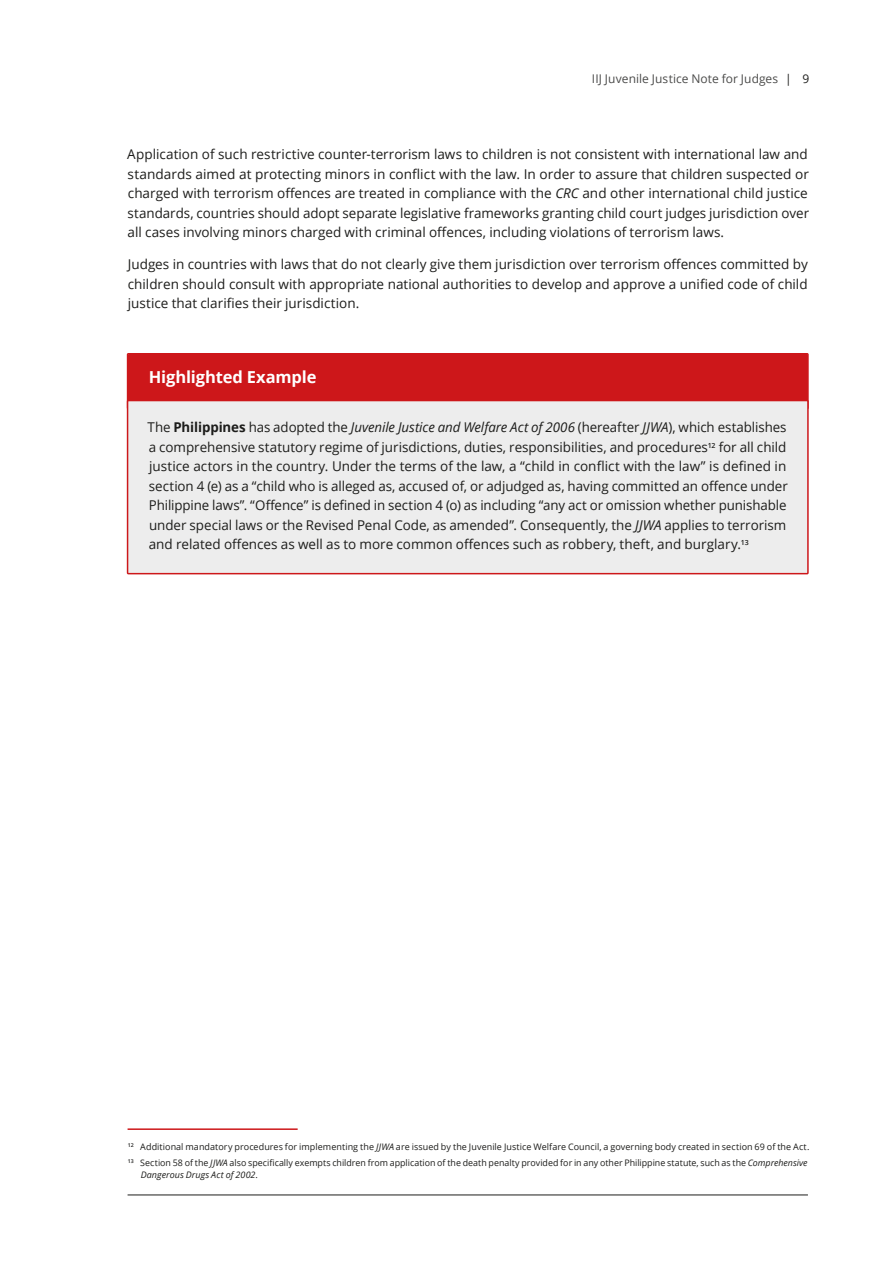
<style>
.page{position:relative;width:893px;height:1263px;background:#fff}
.page>*{position:absolute;margin:0;border:0;box-sizing:border-box;transform-origin:0 0}
.Highlight_Example_He{font:700 16.5px "Open Sans";letter-spacing:-.01em;color:#fff}
.I__BODY_COPY{font:13.5px/19.5px "Open Sans";color:#1d1d1b;text-align:justify}
.Highlighted_Example{font:13.5px/19.5px "Open Sans";color:#1d1d1b;text-align:justify}
.t1{font:12px "Open Sans";letter-spacing:.005em;color:#4b4b4a}
.ENG_Footnote{font:9px/12px "Open Sans";letter-spacing:.005em;color:#1d1d1b}
.s1{color:#1d1d1b}
.s2{font-style:italic}
.s3{font-weight:700}
</style>
<div class="page">
<hr style="left:128px;top:1194px;width:680px;height:1px;background:#1d1d1b">
<div style="left:128px;top:354px;width:680px;height:55px;background:#cd171a;border-radius:2px"></div>
<div style="left:127px;top:353px;width:682px;height:56px;border:2px solid #cd171a"></div>
<div style="left:128px;top:400px;width:680px;height:174px;background:#ededed"></div>
<div style="left:127px;top:400px;width:682px;height:174px;border:2px solid #cd171a"></div>
<hr style="left:128px;top:1128px;width:170px;height:2px;background:#cd171a">
<p class="t1" style="left:592px;top:70px;width:219px">IIJ Juvenile Justice Note for Judges <span class="s1">| 9</span></p>
<p class="I__BODY_COPY" style="left:127px;top:144px;width:683px">Application of such restrictive counter-terrorism laws to children is not consistent with international law and standards aimed at protecting minors in conflict with the law. In order to assure that children suspected or charged with terrorism offences are treated in compliance with the <span class="s2">CRC</span> and other international child justice standards, countries should adopt separate legislative frameworks granting child court judges jurisdiction over all cases involving minors charged with criminal offences, including violations of terrorism laws.</p>
<p class="I__BODY_COPY" style="left:128px;top:254px;width:681px">Judges in countries with laws that do not clearly give them jurisdiction over terrorism offences committed by children should consult with appropriate national authorities to develop and approve a unified code of child justice that clarifies their jurisdiction.</p>
<p class="Highlight_Example_He" style="left:149px;top:366px;width:169px">Highlighted Example</p>
<p class="Highlighted_Example" style="left:148px;top:417px;width:642px">The <span class="s3">Philippines</span> has adopted the <span class="s2">Juvenile Justice and Welfare Act of 2006</span> (hereafter <span class="s2">JJWA</span>), which establishes a comprehensive statutory regime of jurisdictions, duties, responsibilities, and procedures<sup>12</sup> for all child justice actors in the country. Under the terms of the law, a “child in conflict with the law” is defined in section 4 (e) as a “child who is alleged as, accused of, or adjudged as, having committed an offence under Philippine laws”. “Offence” is defined in section 4 (o) as including “any act or omission whether punishable under special laws or the Revised Penal Code, as amended”. Consequently, the <span class="s2">JJWA</span> applies to terrorism and related offences as well as to more common offences such as robbery, theft, and burglary.<sup>13</sup></p>
<p class="ENG_Footnote" style="left:128px;top:1140px;width:683px"><sup>12</sup> Additional mandatory procedures for implementing the <span class="s2">JJWA</span> are issued by the Juvenile Justice Welfare Council, a governing body created in section 69 of the Act.</p>
<p class="ENG_Footnote" style="left:141px;top:1156px;width:668px;text-indent:-13px"><sup>13</sup> Section 58 of the <span class="s2">JJWA</span> also specifically exempts children from application of the death penalty provided for in any other Philippine statute, such as the <span class="s2">Comprehensive<br>Dangerous Drugs Act of 2002</span>.</p>
</div>
